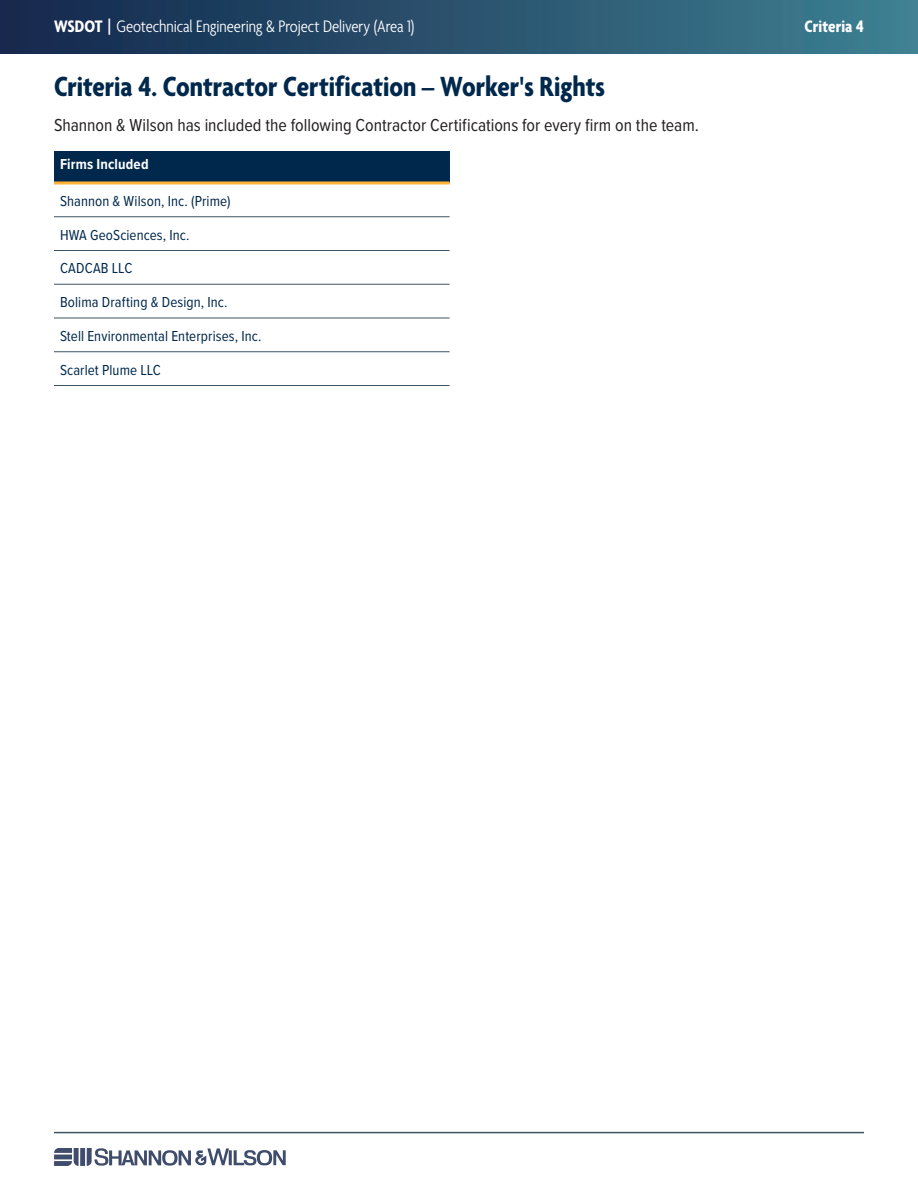
<style>
.page{position:relative;width:918px;height:1188px;background:#fff}
.page>*{position:absolute;margin:0;border:0;box-sizing:border-box;transform-origin:0 0}
.t1{font:700 condensed 30px "Agenda";color:#00284c}
.t2{font:18px "Proxima Nova Cond";color:#231f20}
.t3{font:300 condensed 18px "Agenda";letter-spacing:-.005em;color:#fff}
.t4{font:700 condensed 18px "Agenda";letter-spacing:.005em;color:#fff}
.t5{font:15px "Proxima Nova Cond";letter-spacing:.005em;color:#00284c}
.t6{font:700 15px "Proxima Nova Cond";letter-spacing:.01em;color:#fff}
.s1{font-weight:700}
.s2{font-weight:600}
</style>
<div class="page">
<hr style="left:54px;top:1132px;width:810px;height:1px;background:#3e5364">
<div style="left:54px;top:152px;width:396px;height:31px;background:#00284c"></div>
<hr style="left:54px;top:216px;width:396px;height:1px;background:#3e5364">
<hr style="left:54px;top:250px;width:396px;height:1px;background:#3e5364">
<hr style="left:54px;top:284px;width:396px;height:1px;background:#3e5364">
<hr style="left:54px;top:318px;width:396px;height:1px;background:#3e5364">
<hr style="left:54px;top:351px;width:396px;height:1px;background:#3e5364">
<hr style="left:54px;top:385px;width:396px;height:1px;background:#3e5364">
<hr style="left:54px;top:181px;width:396px;height:3px;background:#ffb238">
<div style="left:0;top:0;width:918px;height:54px;background:linear-gradient(to right,#14274c,#3f7f92)"></div>
<svg style="left:54px;top:1148px;width:232px;height:18px"></svg>
<p class="t3" style="left:54px;top:17px;width:362px"><span class="s1">WSDOT</span> <span class="s2">|</span> Geotechnical Engineering &amp; Project Delivery (Area 1)</p>
<p class="t4" style="left:804px;top:17px;width:61px">Criteria 4</p>
<p class="t1" style="left:54px;top:70px;width:553px">Criteria 4. Contractor Certification – Worker's Rights</p>
<p class="t2" style="left:54px;top:112px;width:646px">Shannon &amp; Wilson has included the following Contractor Certifications for every firm on the team.</p>
<p class="t6" style="left:60px;top:153px;width:90px">Firms Included</p>
<p class="t5" style="left:60px;top:190px;width:172px">Shannon &amp; Wilson, Inc. (Prime)</p>
<p class="t5" style="left:60px;top:224px;width:131px">HWA GeoSciences, Inc.</p>
<p class="t5" style="left:60px;top:257px;width:74px">CADCAB LLC</p>
<p class="t5" style="left:60px;top:291px;width:169px">Bolima Drafting &amp; Design, Inc.</p>
<p class="t5" style="left:60px;top:325px;width:203px">Stell Environmental Enterprises, Inc.</p>
<p class="t5" style="left:60px;top:359px;width:102px">Scarlet Plume LLC</p>
</div>
